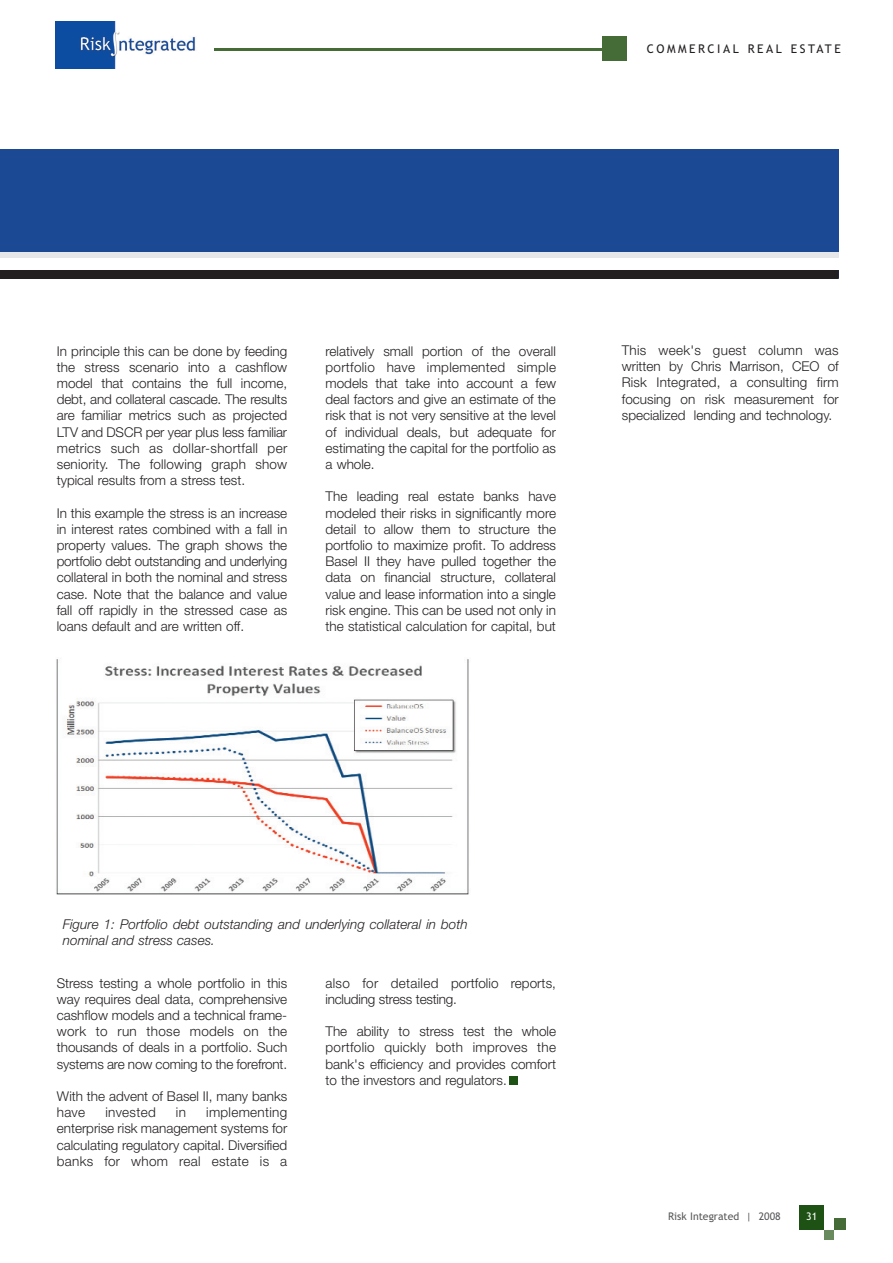
<style>
.page{position:relative;width:893px;height:1263px;background:#fff}
.page>*{position:absolute;margin:0;border:0;box-sizing:border-box;transform-origin:0 0}
.t1{font:300 13.5px/16.2px "Helvetica Neue";color:#231f20;text-align:justify}
.t2{font:italic 300 13.5px/16.2px "Helvetica Neue";color:#231f20}
.t3{font:300 13.5px "Helvetica Neue";letter-spacing:.02em;color:#231f20}
.t4{font:12px "Trebuchet MS";letter-spacing:.21em;color:#231f20}
.t5{font:10.5px "Trebuchet MS";color:#57585a}
.t6{font:10.5px "Trebuchet MS";color:#fff}
</style>
<div class="page">
<div style="left:800px;top:1205px;width:24px;height:24px;background:#1e5214"></div>
<div style="left:834px;top:1218px;width:12px;height:11px;background:#456c37"></div>
<div style="left:824px;top:1229px;width:10px;height:10px;background:#698a5d"></div>
<hr style="left:57px;top:48px;width:549px;height:3px;background:#456c37">
<div style="left:602px;top:36px;width:24px;height:25px;background:#456c37"></div>
<img style="left:56px;top:21px;width:158px;height:48px">
<img style="left:56px;top:659px;width:413px;height:236px">
<div style="left:0;top:149px;width:838px;height:128px;background:#1c4994"></div>
<div style="left:0;top:257px;width:839px;height:13px;background:#fff"></div>
<div style="left:509px;top:1076px;width:8px;height:8px;background:#1e5214"></div>
<div style="left:0;top:252px;width:839px;height:5px;background:#e6e7e9"></div>
<div style="left:0;top:270px;width:839px;height:9px;background:#231f20"></div>
<p class="t4" style="left:647px;top:44px;width:196px">COMMERCIAL REAL ESTATE</p>
<p class="t1" style="left:57px;top:344px;width:232px">In principle this can be done by feeding the stress scenario into a cashflow model that contains the full income, debt, and collateral cascade. The results are familiar metrics such as projected LTV and DSCR per year plus less familiar metrics such as dollar-shortfall per seniority. The following graph show typical results from a stress test.</p>
<p class="t1" style="left:57px;top:506px;width:232px">In this example the stress is an increase in interest rates combined with a fall in property values. The graph shows the portfolio debt outstanding and underlying collateral in both the nominal and stress case. Note that the balance and value fall off rapidly in the stressed case as loans default and are written off.</p>
<p class="t1" style="left:326px;top:344px;width:232px">relatively small portion of the overall portfolio have implemented simple models that take into account a few deal factors and give an estimate of the risk that is not very sensitive at the level of individual deals, but adequate for estimating the capital for the portfolio as a whole.</p>
<p class="t1" style="left:326px;top:490px;width:232px">The leading real estate banks have modeled their risks in significantly more detail to allow them to structure the portfolio to maximize profit. To address Basel II they have pulled together the data on financial structure, collateral value and lease information into a single risk engine. This can be used not only in the statistical calculation for capital, but</p>
<p class="t1" style="left:622px;top:343px;width:218px">This week's guest column was written by Chris Marrison, CEO of Risk Integrated, a consulting firm focusing on risk measurement for specialized lending and technology.</p>
<p class="t2" style="left:63px;top:917px;width:406px">Figure 1: Portfolio debt outstanding and underlying collateral in both nominal and stress cases.</p>
<p class="t1" style="left:57px;top:976px;width:232px">Stress testing a whole portfolio in this way requires deal data, comprehensive cashflow models and a technical frame&shy;work to run those models on the thousands of deals in a portfolio. Such systems are now coming to the forefront.</p>
<p class="t1" style="left:57px;top:1089px;width:232px">With the advent of Basel II, many banks have</p>
<p class="t1" style="left:57px;top:1105px;width:232px;text-indent:149px">implementing enterprise risk management systems for calculating regulatory capital. Diversified banks for whom real estate is a</p>
<p class="t3" style="left:105px;top:1107px;width:52px">invested</p>
<p class="t1" style="left:176px;top:1105px;width:12px">in</p>
<p class="t1" style="left:326px;top:976px;width:232px">also for detailed portfolio reports, including stress testing.</p>
<p class="t1" style="left:326px;top:1024px;width:232px">The ability to stress test the whole portfolio quickly both improves the bank's efficiency and provides comfort to the investors and regulators.</p>
<p class="t5" style="left:668px;top:1212px;width:114px">Risk Integrated | 2008</p>
<p class="t6" style="left:806px;top:1212px;width:13px">31</p>
</div>
